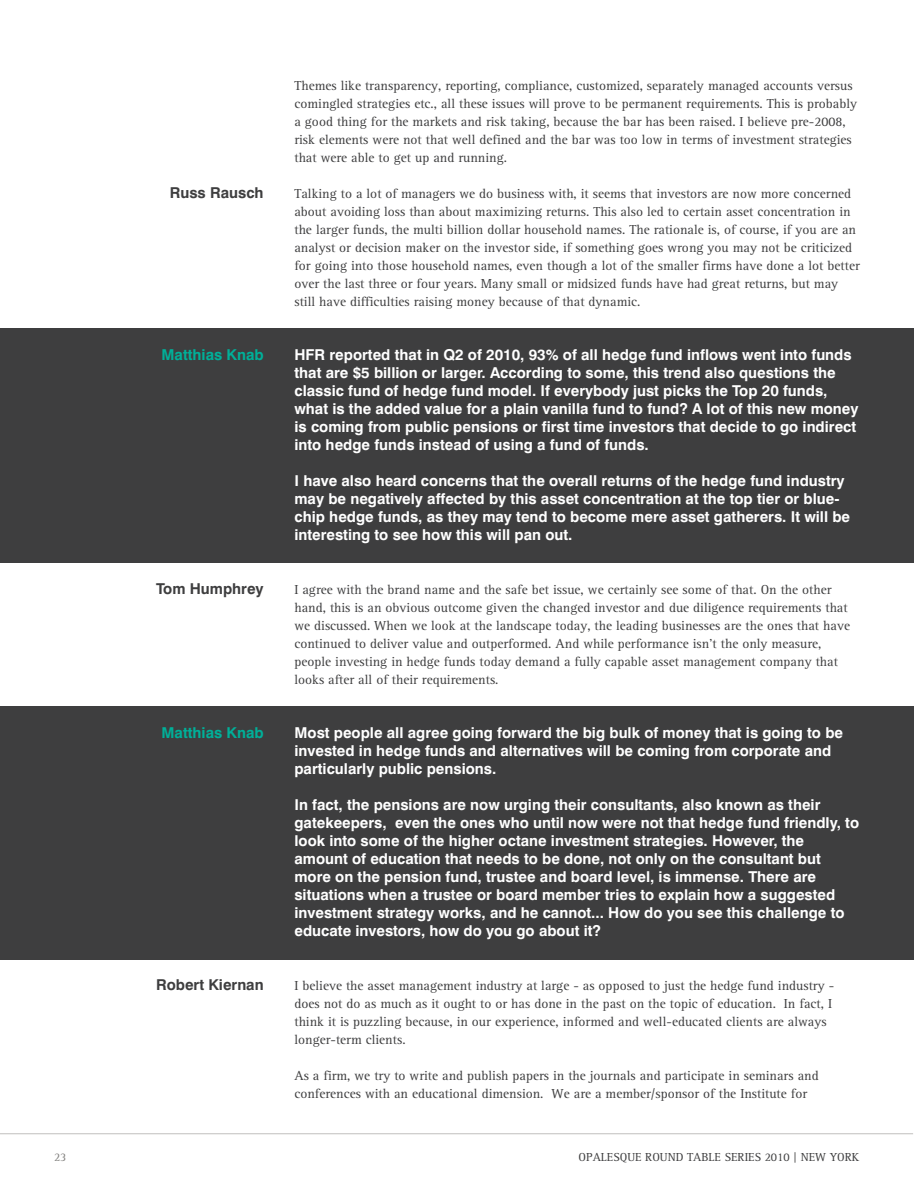
<style>
.page{position:relative;width:914px;height:1188px;background:#fff}
.page>*{position:absolute;margin:0;border:0;box-sizing:border-box;transform-origin:0 0}
.t1{font:700 15px/18px "Swiss 721 BT";color:#fff}
.t2{font:700 15px "Swiss 721 BT";color:#3e3e3f}
.t3{font:700 15px "Swiss 721 BT";color:#00b099}
.t4{font:13.5px/18px "Rotis Serif";color:#3e3e3f}
.t5{font:12px "Rotis Serif";color:#3e3e3f}
.t6{font:12px "Rotis Serif";color:#807f7d}
</style>
<div class="page">
<div style="left:0;top:706px;width:914px;height:254px;background:#3e3e3f"></div>
<div style="left:0;top:328px;width:914px;height:235px;background:#3e3e3f"></div>
<hr style="left:0;top:1134px;width:913px;height:1px;background:#c0bfbe">
<p class="t6" style="left:54px;top:1150px;width:14px">23</p>
<p class="t2" style="left:170px;top:184px;width:95px">Russ Rausch</p>
<p class="t4" style="left:294px;top:77px;width:564px">Themes like transparency, reporting, compliance, customized, separately managed accounts versus comingled strategies etc., all these issues will prove to be permanent requirements. This is probably a good thing for the markets and risk taking, because the bar has been raised. I believe pre-2008, risk elements were not that well defined and the bar was too low in terms of investment strategies that were able to get up and running.</p>
<p class="t4" style="left:294px;top:185px;width:567px">Talking to a lot of managers we do business with, it seems that investors are now more concerned about avoiding loss than about maximizing returns. This also led to certain asset concentration in the larger funds, the multi billion dollar household names. The rationale is, of course, if you are an analyst or decision maker on the investor side, if something goes wrong you may not be criticized for going into those household names, even though a lot of the smaller firms have done a lot better over the last three or four years. Many small or midsized funds have had great returns, but may still have difficulties raising money because of that dynamic.</p>
<p class="t3" style="left:161px;top:346px;width:104px">Matthias Knab</p>
<p class="t1" style="left:294px;top:346px;width:565px">HFR reported that in Q2 of 2010, 93% of all hedge fund inflows went into funds that are $5 billion or larger. According to some, this trend also questions the classic fund of hedge fund model. If everybody just picks the Top 20 funds, what is the added value for a plain vanilla fund to fund? A lot of this new money is coming from public pensions or first time investors that decide to go indirect into hedge funds instead of using a fund of funds.</p>
<p class="t1" style="left:294px;top:472px;width:557px">I have also heard concerns that the overall returns of the hedge fund industry may be negatively affected by this asset concentration at the top tier or blue&shy;chip hedge funds, as they may tend to become mere asset gatherers. It will be interesting to see how this will pan out.</p>
<p class="t2" style="left:156px;top:580px;width:109px">Tom Humphrey</p>
<p class="t4" style="left:294px;top:581px;width:557px">I agree with the brand name and the safe bet issue, we certainly see some of that. On the other hand, this is an obvious outcome given the changed investor and due diligence requirements that we discussed. When we look at the landscape today, the leading businesses are the ones that have continued to deliver value and outperformed. And while performance isn't the only measure, people investing in hedge funds today demand a fully capable asset management company that looks after all of their requirements.</p>
<p class="t3" style="left:161px;top:724px;width:104px">Matthias Knab</p>
<p class="t1" style="left:294px;top:724px;width:550px">Most people all agree going forward the big bulk of money that is going to be invested in hedge funds and alternatives will be coming from corporate and particularly public pensions.</p>
<p class="t1" style="left:294px;top:796px;width:566px">In fact, the pensions are now urging their consultants, also known as their gatekeepers, even the ones who until now were not that hedge fund friendly, to look into some of the higher octane investment strategies. However, the amount of education that needs to be done, not only on the consultant but more on the pension fund, trustee and board level, is immense. There are situations when a trustee or board member tries to explain how a suggested investment strategy works, and he cannot... How do you see this challenge to educate investors, how do you go about it?</p>
<p class="t2" style="left:156px;top:976px;width:109px">Robert Kiernan</p>
<p class="t4" style="left:294px;top:977px;width:541px">I believe the asset management industry at large - as opposed to just the hedge fund industry - does not do as much as it ought to or has done in the past on the topic of education. In fact, I think it is puzzling because, in our experience, informed and well-educated clients are always longer-term clients.</p>
<p class="t4" style="left:294px;top:1067px;width:526px">As a firm, we try to write and publish papers in the journals and participate in seminars and conferences with an educational dimension. We are a member/sponsor of the Institute for</p>
<p class="t5" style="left:578px;top:1151px;width:282px">OPALESQUE ROUND TABLE SERIES 2010 | NEW YORK</p>
</div>
